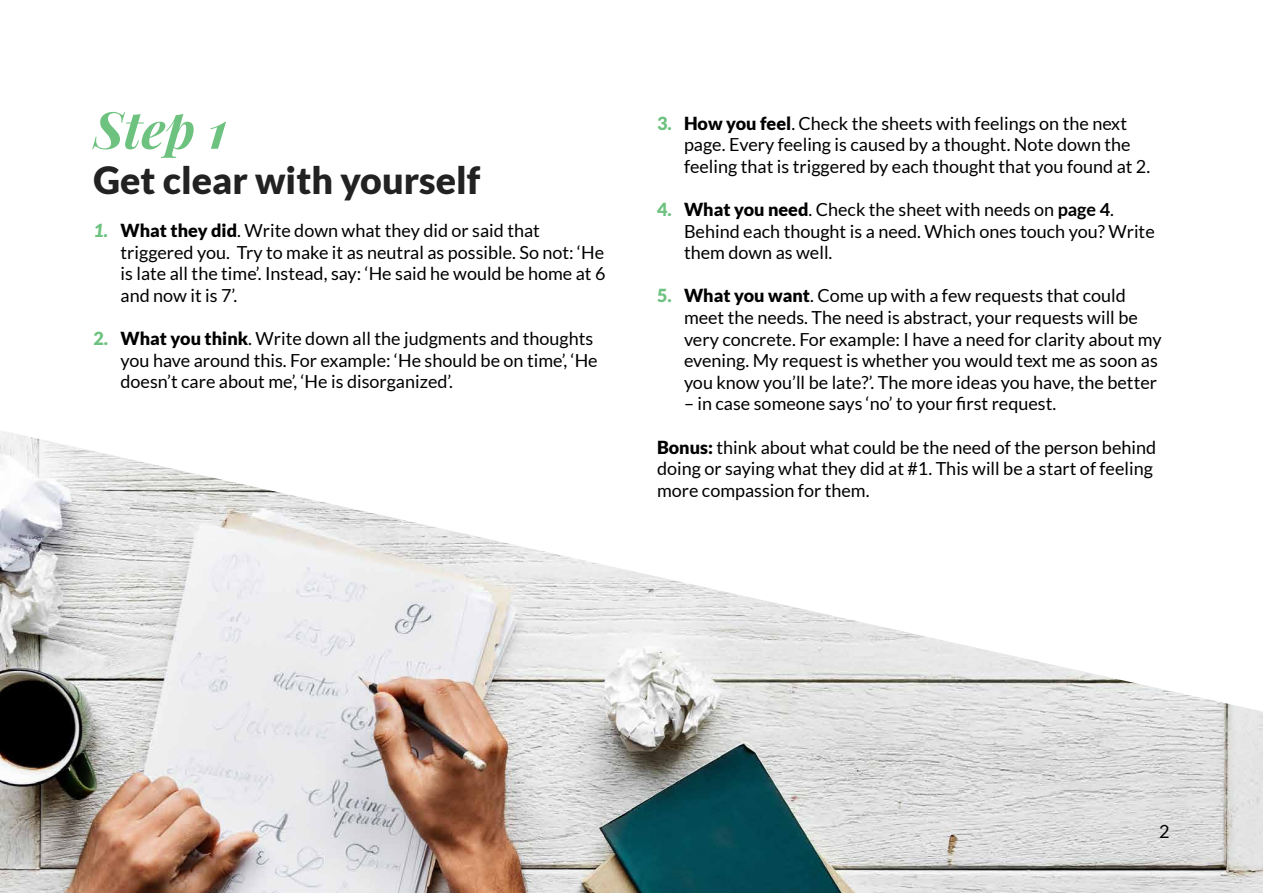
<style>
.page{position:relative;width:1263px;height:893px;background:#fff}
.page>*{position:absolute;margin:0;border:0;box-sizing:border-box;transform-origin:0 0}
.t1{font:italic 700 51px "Playfair Display";color:#6dc280}
.t2{font:900 37.5px "Lato";color:#222223}
.t3{font:18px/21.6px "Lato";color:#000}
.s1{font-weight:900;font-style:italic;color:#6dc280}
.s2{font-weight:900}
.s3{font-weight:900;color:#6dc280}
.s4{font-weight:700}
</style>
<div class="page">
<img style="left:0;top:712px;width:1263px;height:181px">
<svg style="left:0;top:431px;width:1263px;height:281px"></svg>
<h1 class="t1" style="left:94px;top:95px;width:135px">Step 1</h1>
<h2 class="t2" style="left:94px;top:158px;width:388px">Get clear with yourself</h2>
<p class="t3" style="left:121px;top:219px;width:486px;text-indent:-27px"><span class="s1">1.</span> <span class="s2">What they did</span>. Write down what they did or said that triggered you. Try to make it as neutral as possible. So not: ‘He is late all the time’. Instead, say: ‘He said he would be home at 6 and now it is 7’.</p>
<p class="t3" style="left:121px;top:327px;width:479px;text-indent:-27px"><span class="s3">2.</span> <span class="s2">What you think</span>. Write down all the judgments and thoughts you have around this. For example: ‘He should be on time’, ‘He doesn’t care about me’, ‘He is disorganized’.</p>
<p class="t3" style="left:684px;top:112px;width:468px;text-indent:-27px"><span class="s3">3.</span> <span class="s2">How you feel</span>. Check the sheets with feelings on the next page. Every feeling is caused by a thought. Note down the feeling that is triggered by each thought that you found at 2.</p>
<p class="t3" style="left:684px;top:199px;width:472px;text-indent:-27px"><span class="s3">4.</span> <span class="s2">What you need</span>. Check the sheet with needs on <span class="s4">page 4</span>.<br>Behind each thought is a need. Which ones touch you? Write them down as well.</p>
<p class="t3" style="left:684px;top:285px;width:479px;text-indent:-27px"><span class="s3">5.</span> <span class="s2">What you want</span>. Come up with a few requests that could meet the needs. The need is abstract, your requests will be very concrete. For example: I have a need for clarity about my evening. My request is whether you would text me as soon as you know you’ll be late?’. The more ideas you have, the better</p>
<p class="t3" style="left:684px;top:393px;width:374px">– in case someone says ‘no’ to your first request.</p>
<p class="t3" style="left:657px;top:436px;width:501px"><span class="s2">Bonus:</span> think about what could be the need of the person behind doing or saying what they did at #1. This will be a start of feeling more compassion for them.</p>
<p class="t3" style="left:1159px;top:821px;width:12px">2</p>
</div>
